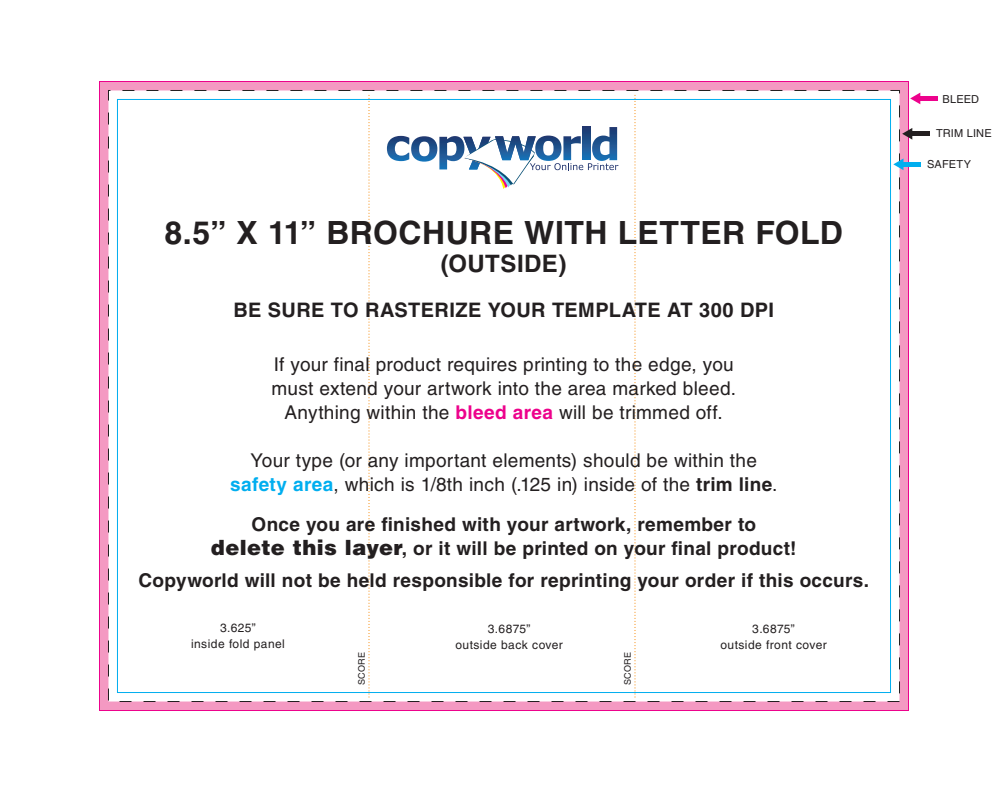
<style>
.page{position:relative;width:1008px;height:792px;background:#fff}
.page>*{position:absolute;margin:0;border:0;box-sizing:border-box;transform-origin:0 0}
.t1{font:700 32px "Helvetica LT Std";letter-spacing:.015em;color:#231f20}
.t2{font:700 24px "Helvetica LT Std";letter-spacing:.02em;color:#231f20}
.t3{font:700 20px "Helvetica LT Std";letter-spacing:.015em;color:#231f20}
.t4{font:19px/24px "Helvetica LT Std";letter-spacing:.015em;color:#231f20;text-align:center}
.t5{font:700 19px/24px "Helvetica LT Std";letter-spacing:.015em;color:#231f20;text-align:center}
.t6{font:12px/16px "Helvetica LT Std";letter-spacing:.035em;color:#231f20;text-align:center}
.t7{font:11px "Helvetica LT Std";letter-spacing:.015em;color:#231f20}
.t8{font:9px "Helvetica LT Std";letter-spacing:.025em;color:#231f20}
.s1{font-weight:700;color:#ed028c}
.s2{font-weight:700;color:#00aeef}
.s3{font-weight:700}
.s4{font-weight:900;font-size:21px}
</style>
<div class="page">
<div style="left:99px;top:81px;width:810px;height:630px;background:#f499c2;border:1px solid #ed028c"></div>
<div style="left:108px;top:90px;width:792px;height:612px;background:#fff;border:1px dashed #231f20"></div>
<div style="left:117px;top:99px;width:774px;height:594px;background:#fff;border:1px solid #00aeef"></div>
<svg style="left:910px;top:93px;width:10px;height:11px"></svg>
<div style="left:919px;top:96px;width:19px;height:5px;background:#ed028c"></div>
<svg style="left:902px;top:128px;width:10px;height:12px"></svg>
<hr style="left:911px;top:132px;width:19px;height:4px;background:#231f20">
<svg style="left:893px;top:158px;width:11px;height:12px"></svg>
<div style="left:902px;top:162px;width:19px;height:5px;background:#00aeef"></div>
<svg style="left:634px;top:95px;width:2px;height:603px"></svg>
<svg style="left:368px;top:95px;width:2px;height:603px"></svg>
<img style="left:439px;top:136px;width:52px;height:33px">
<img style="left:387px;top:136px;width:22px;height:25px">
<img style="left:411px;top:136px;width:26px;height:26px">
<img style="left:463px;top:137px;width:28px;height:32px">
<img style="left:495px;top:136px;width:62px;height:2px">
<img style="left:563px;top:136px;width:18px;height:2px">
<img style="left:583px;top:127px;width:7px;height:11px">
<img style="left:596px;top:127px;width:21px;height:11px">
<svg style="left:464px;top:138px;width:154px;height:51px"></svg>
<h1 class="t1" style="left:164px;top:213px;width:680px">8.5” X 11” BROCHURE WITH LETTER FOLD</h1>
<p class="t2" style="left:441px;top:249px;width:127px">(OUTSIDE)</p>
<p class="t3" style="left:234px;top:297px;width:542px">BE SURE TO RASTERIZE YOUR TEMPLATE AT 300 DPI</p>
<p class="t4" style="left:272px;top:352px;width:466px">If your final product requires printing to the edge, you must extend your artwork into the area marked bleed.<br>Anything within the <span class="s1">bleed area</span> will be trimmed off.</p>
<p class="t4" style="left:230px;top:448px;width:549px">Your type (or any important elements) should be within the <span class="s2">safety area</span>, which is 1/8th inch (.125 in) inside of the <span class="s3">trim line</span>.</p>
<p class="t5" style="left:211px;top:512px;width:587px">Once you are finished with your artwork, remember to<br><span class="s4">delete this layer</span>, or it will be printed on your final product!</p>
<p class="t5" style="left:138px;top:568px;width:732px">Copyworld will not be held responsible for reprinting your order if this occurs.</p>
<p class="t6" style="left:191px;top:620px;width:95px">3.625”<br>inside fold panel</p>
<p class="t6" style="left:456px;top:621px;width:109px">3.6875”<br>outside back cover</p>
<p class="t6" style="left:720px;top:621px;width:108px">3.6875”<br>outside front cover</p>
<p class="t8" style="left:357px;top:685px;width:34px;rotate:-90deg">SCORE</p>
<p class="t8" style="left:623px;top:685px;width:34px;rotate:-90deg">SCORE</p>
<p class="t7" style="left:943px;top:93px;width:38px">BLEED</p>
<p class="t7" style="left:936px;top:127px;width:57px">TRIM LINE</p>
<p class="t7" style="left:927px;top:157px;width:45px">SAFETY</p>
</div>
